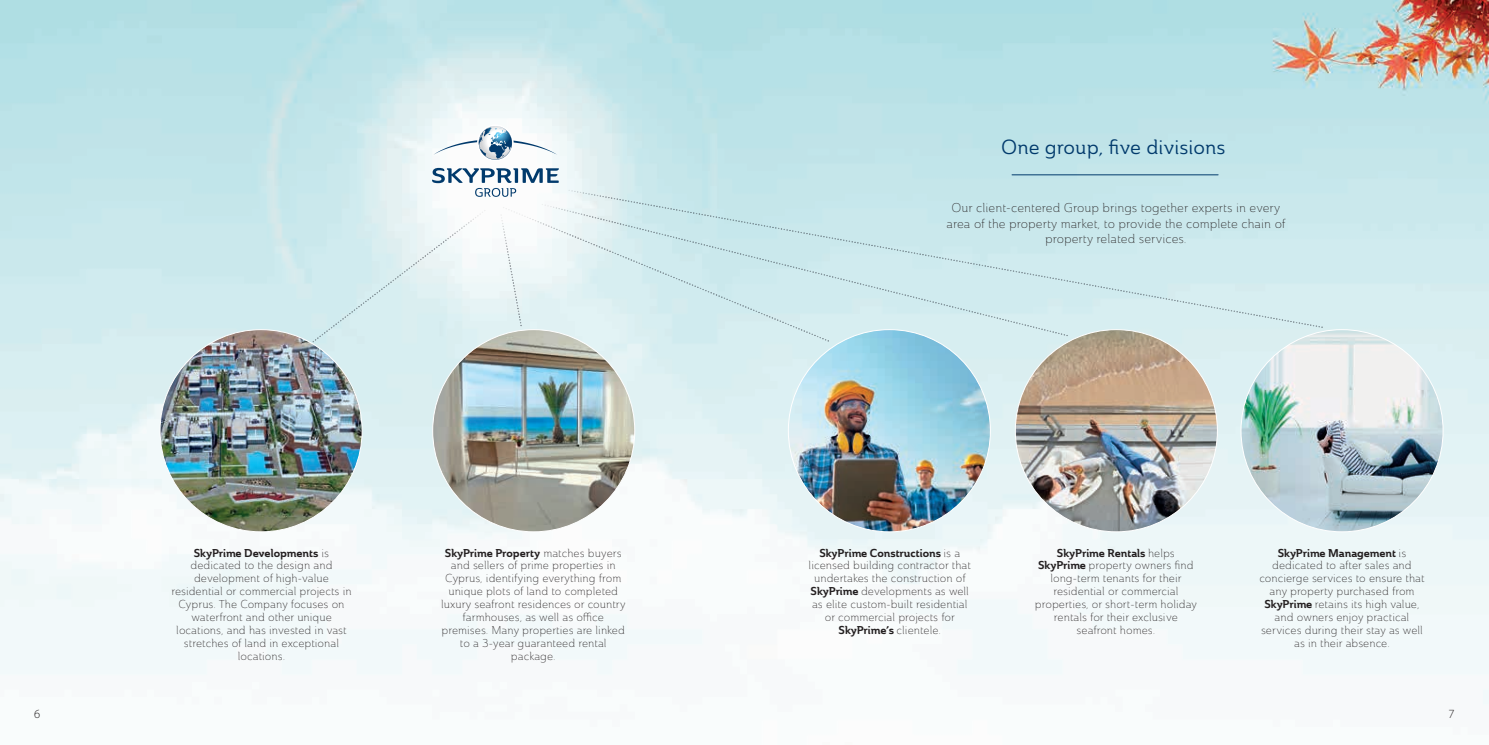
<style>
.page{position:relative;width:1489px;height:745px;background:#fff}
.page>*{position:absolute;margin:0;border:0;box-sizing:border-box;transform-origin:0 0}
.t1{font:20px "Ainslie Nor Reg";color:#013a6c}
.t2{font:12.5px/15.6px "Ainslie Nor Lig";color:#231f20;text-align:center}
.t3{font:300 12.5px "Myriad Pro";color:#231f20}
.t4{font:11.25px/12.9px "Ainslie Nor Lig";color:#231f20;text-align:center}
.t5{font:11.25px "Ainslie Nor Bol";color:#231f20}
.s1{font-family:"Ainslie Nor Lig"}
.s2{font-family:"Ainslie Nor Bol"}
</style>
<div class="page">
<img style="left:0;top:0;width:1488px;height:705px">
<hr style="left:1011px;top:174px;width:206px;height:1px;background:#013a6c">
<img style="left:1015px;top:329px;width:202px;height:202px;border-radius:99px">
<img style="left:788px;top:329px;width:202px;height:202px;border-radius:101px">
<img style="left:1240px;top:329px;width:202px;height:202px;border-radius:101px">
<div style="left:477px;top:124px;width:36px;height:37px;border:3px solid #fff;border-radius:50%"></div>
<svg style="left:433px;top:126px;width:124px;height:34px"></svg>
<svg style="left:432px;top:168px;width:127px;height:29px"></svg>
<img style="left:160px;top:329px;width:202px;height:202px;border-radius:101px">
<svg style="left:312px;top:208px;width:174px;height:134px;background:#dceff1"></svg>
<svg style="left:499px;top:213px;width:3px;height:114px"></svg>
<svg style="left:502px;top:206px;width:330px;height:136px"></svg>
<svg style="left:540px;top:203px;width:530px;height:134px"></svg>
<svg style="left:567px;top:190px;width:756px;height:139px;background:#cee9ed"></svg>
<img style="left:432px;top:329px;width:202px;height:202px;border-radius:101px">
<h1 class="t1" style="left:1001px;top:135px;width:226px">One group, five divisions</h1>
<p class="t5" style="left:194px;top:544px;width:137px">SkyPrime Developments <span class="s1">is</span></p>
<p class="t4" style="left:171px;top:559px;width:182px">dedicated to the design and development of high-value residential or commercial projects in<br>Cyprus. The Company focuses on waterfront and other unique locations, and has invested in vast stretches of land in exceptional locations.</p>
<p class="t5" style="left:445px;top:544px;width:178px">SkyPrime Property <span class="s1">matches buyers</span></p>
<p class="t4" style="left:441px;top:559px;width:186px">and sellers of prime properties in<br>Cyprus, identifying everything from unique plots of land to completed luxury seafront residences or country farmhouses, as well as office premises. Many properties are linked to a 3-year guaranteed rental package.</p>
<p class="t2" style="left:946px;top:200px;width:340px">Our client-centered Group brings together experts in every area of the property market, to provide the complete chain of property related services.</p>
<p class="t5" style="left:819px;top:544px;width:142px">SkyPrime Constructions <span class="s1">is a</span></p>
<p class="t4" style="left:808px;top:559px;width:164px">licensed building contractor that undertakes the construction of<br><span class="s2">SkyPrime</span> developments as well as elite custom-built residential or commercial projects for</p>
<p class="t5" style="left:838px;top:622px;width:104px">SkyPrime’s <span class="s1">clientele.</span></p>
<p class="t5" style="left:1056px;top:544px;width:119px">SkyPrime Rentals <span class="s1">helps</span></p>
<p class="t4" style="left:1034px;top:559px;width:164px"><span class="s2">SkyPrime</span> property owners find long-term tenants for their residential or commercial properties, or short-term holiday rentals for their exclusive seafront homes.</p>
<p class="t5" style="left:1277px;top:544px;width:130px">SkyPrime Management <span class="s1">is</span></p>
<p class="t4" style="left:1259px;top:558px;width:167px">dedicated to after sales and concierge services to ensure that any property purchased from<br><span class="s2">SkyPrime</span> retains its high value, and owners enjoy practical services during their stay as well as in their absence.</p>
<p class="t3" style="left:34px;top:706px;width:8px">6</p>
<p class="t3" style="left:1448px;top:706px;width:8px">7</p>
</div>
